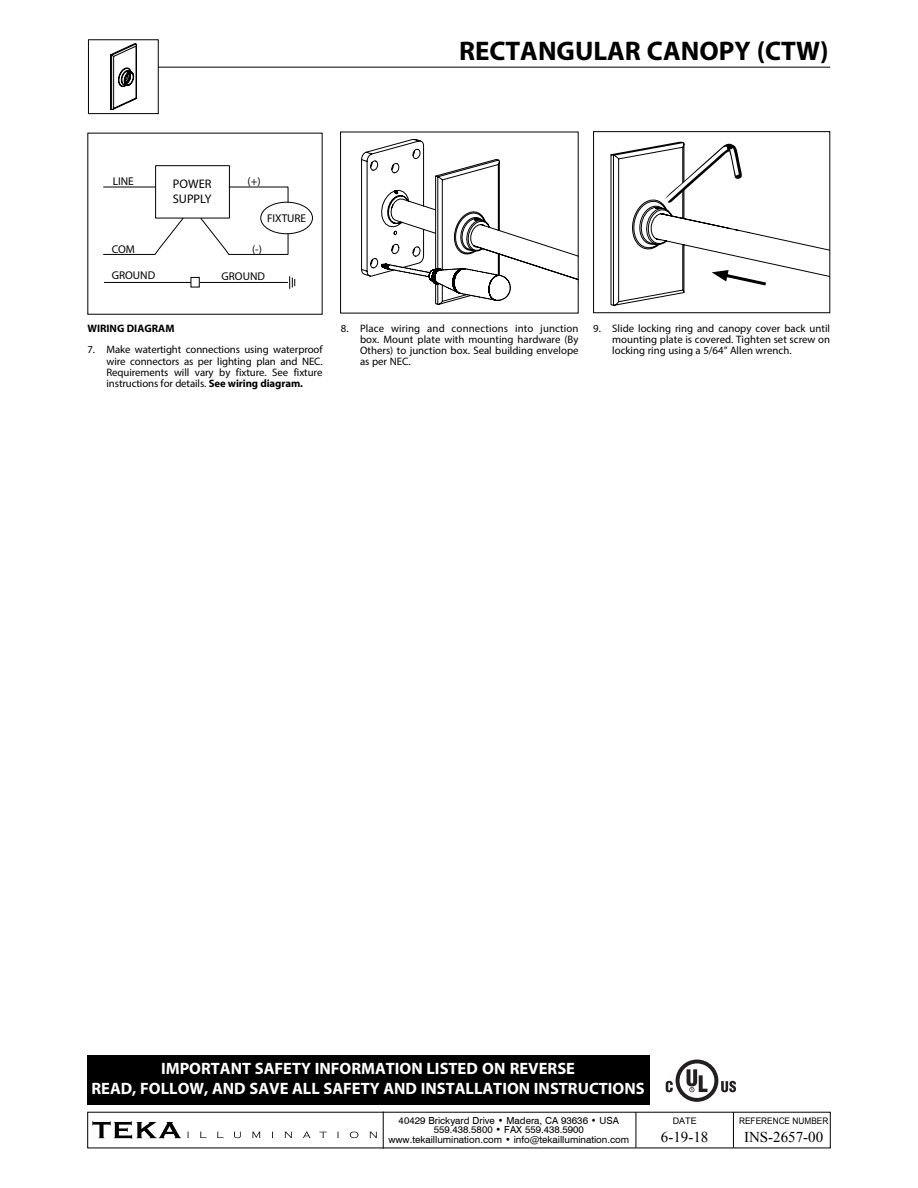
<style>
.page{position:relative;width:918px;height:1188px;background:#fff}
.page>*{position:absolute;margin:0;border:0;box-sizing:border-box;transform-origin:0 0}
.t1{font:700 27px "Myriad Pro";color:#000}
.t2{font:700 16.5px/19.8px "Myriad Pro";color:#fff;text-align:center}
.t3{font:15.75px "Myriad";color:#000}
.t4{font:15px "Times New Roman";color:#000}
.t5{font:12.45px/15px "Myriad";color:#000}
.t6{font:11.25px "Myriad";color:#000}
.t7{font:10.8px/11.2px "Myriad Pro";color:#000;text-align:justify}
.t8{font:700 10.8px "Myriad Pro";color:#000}
.t9{font:9.75px/9.8px "Swiss 721 BT";color:#000;text-align:center}
.t10{font:9px "Arial";color:#000;scale:.92 1}
.t11{font:9px "Arial";color:#000}
.s1{font-weight:700}
</style>
<div class="page">
<div style="left:87px;top:1055px;width:562px;height:50px;background:#000"></div>
<svg style="left:721px;top:1081px;width:15px;height:11px"></svg>
<svg style="left:676px;top:1060px;width:42px;height:42px"></svg>
<div style="left:680px;top:1063px;width:34px;height:35px;background:#fff;border-radius:50%"></div>
<svg style="left:687px;top:1069px;width:20px;height:23px"></svg>
<svg style="left:666px;top:1081px;width:7px;height:11px"></svg>
<svg style="left:92px;top:1121px;width:285px;height:18px"></svg>
<hr style="left:636px;top:1112px;width:1px;height:36px;background:#000">
<hr style="left:383px;top:1112px;width:1px;height:37px;background:#000">
<hr style="left:733px;top:1112px;width:1px;height:36px;background:#000">
<hr style="left:94px;top:67px;width:736px;height:1px;background:#000">
<div style="left:593px;top:131px;width:237px;height:182px;border:1px solid #000"></div>
<svg style="left:361px;top:139px;width:216px;height:166px"></svg>
<div style="left:155px;top:165px;width:75px;height:53px;border:1px solid #010101"></div>
<div style="left:261px;top:202px;width:52px;height:32px;border:1px solid #010101;border-radius:50%"></div>
<svg style="left:103px;top:186px;width:186px;height:69px"></svg>
<hr style="left:104px;top:282px;width:184px;height:1px;background:#000">
<svg style="left:190px;top:276px;width:105px;height:13px"></svg>
<svg style="left:611px;top:142px;width:219px;height:171px"></svg>
<div style="left:88px;top:40px;width:70px;height:74px;background:#fff"></div>
<svg style="left:110px;top:44px;width:26px;height:66px"></svg>
<div style="left:88px;top:39px;width:71px;height:75px;border:1px solid #000"></div>
<h1 class="t1" style="left:459px;top:33px;width:371px">RECTANGULAR CANOPY (CTW)</h1>
<p class="t6" style="left:113px;top:175px;width:23px">LINE</p>
<p class="t6" style="left:248px;top:175px;width:15px">(+)</p>
<p class="t5" style="left:173px;top:177px;width:40px">POWER<br>SUPPLY</p>
<p class="t6" style="left:112px;top:243px;width:25px">COM</p>
<p class="t6" style="left:267px;top:213px;width:41px">FIXTURE</p>
<p class="t6" style="left:252px;top:243px;width:11px">(-)</p>
<p class="t6" style="left:112px;top:270px;width:45px">GROUND</p>
<p class="t6" style="left:222px;top:270px;width:45px">GROUND</p>
<p class="t8" style="left:87px;top:321px;width:89px">WIRING DIAGRAM</p>
<h3 class="t3" style="left:135px;top:339px;width:119px">WIRING DIAGRAM</h3>
<p class="t7" style="left:107px;top:344px;width:218px;text-indent:-19px">7. Make watertight connections using waterproof wire connectors as per lighting plan and NEC.<br>Requirements will vary by fixture. See fixture instructions for details. <span class="s1">See wiring diagram.</span></p>
<p class="t7" style="left:360px;top:322px;width:220px;text-indent:-19px">8. Place wiring and connections into junction box. Mount plate with mounting hardware (By Others) to junction box. Seal building envelope as per NEC.</p>
<p class="t7" style="left:612px;top:322px;width:219px;text-indent:-19px">9. Slide locking ring and canopy cover back until mounting plate is covered. Tighten set screw on locking ring using a 5/64” Allen wrench.</p>
<h2 class="t2" style="left:91px;top:1058px;width:555px">IMPORTANT SAFETY INFORMATION LISTED ON REVERSE<br>READ, FOLLOW, AND SAVE ALL SAFETY AND INSTALLATION INSTRUCTIONS</h2>
<p class="t9" style="left:388px;top:1115px;width:242px">40429 Brickyard Drive • Madera, CA 93636 • USA<br>559.438.5800 • FAX 559.438.5900 www.tekaillumination.com • info@tekaillumination.com</p>
<p class="t10" style="left:739px;top:1115px;width:99px">REFERENCE NUMBER</p>
<p class="t11" style="left:673px;top:1115px;width:26px">DATE</p>
<h3 class="t4" style="left:661px;top:1127px;width:49px">6-19-18</h3>
<h3 class="t4" style="left:744px;top:1126px;width:81px">INS-2657-00</h3>
</div>
